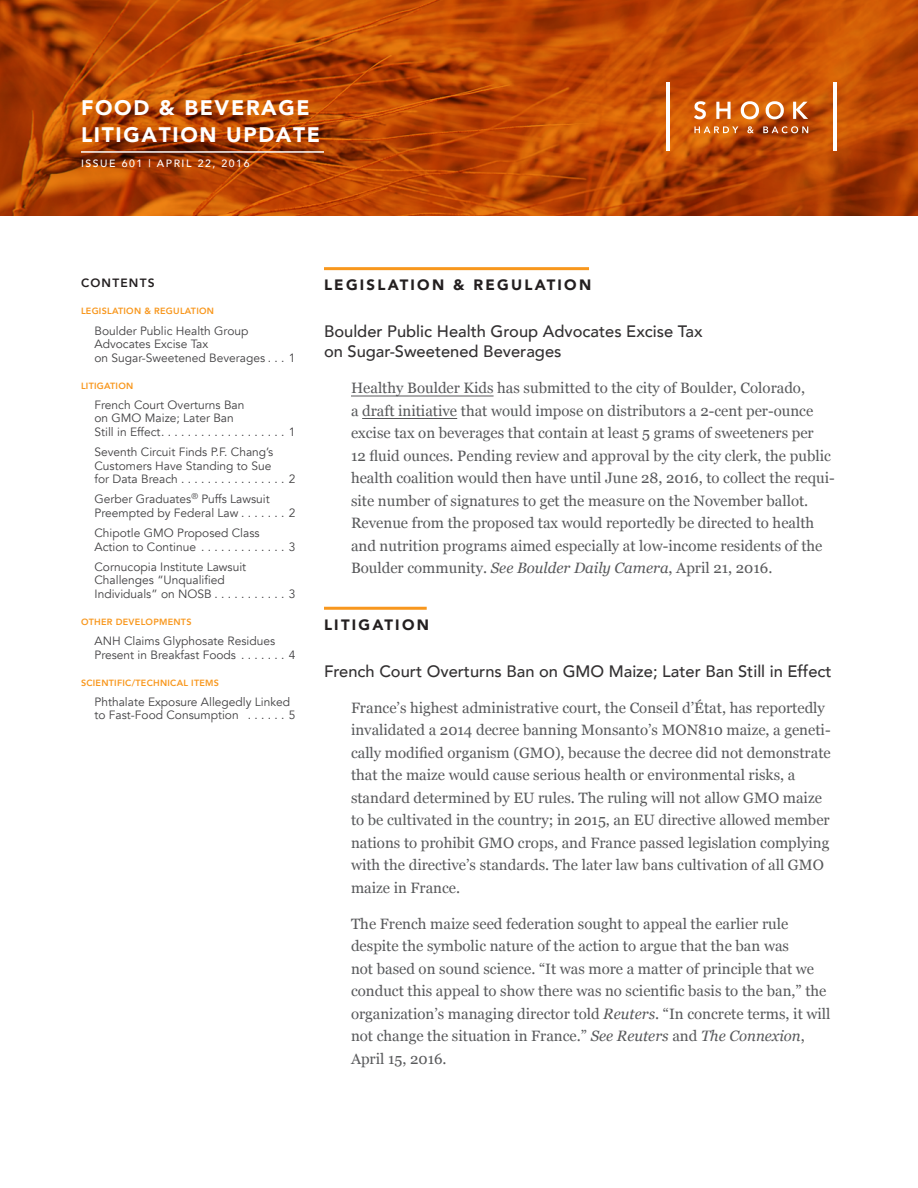
<style>
.page{position:relative;width:918px;height:1188px;background:#fff}
.page>*{position:absolute;margin:0;border:0;box-sizing:border-box;transform-origin:0 0}
.t1{font:900 21px/27px "Avenir";letter-spacing:.08em;color:#fff}
.t2{font:500 16.5px/19.8px "Avenir";color:#333132}
.t3{font:15px/22.5px "Georgia";color:#58595b}
.t4{font:900 15px "Avenir";letter-spacing:.15em;color:#231f20}
.t5{font:12px/13.5px "Avenir";color:#414042}
.t6{font:800 12px "Avenir";letter-spacing:.1em;color:#231f20}
.t7{font:500 10.5px "Avenir";letter-spacing:.15em;color:#fff}
.t8{font:800 9px "Avenir";letter-spacing:.03em;color:#f8971d}
.s1{font-style:italic}
</style>
<div class="page">
<svg style="left:0;top:0;width:918px;height:216px;background:#b84603"></svg>
<hr style="left:81px;top:151px;width:243px;height:2px;background:#fff">
<hr style="left:324px;top:267px;width:265px;height:3px;background:#f8971d">
<hr style="left:351px;top:396px;width:143px;height:1px;background:#58595b">
<hr style="left:362px;top:418px;width:95px;height:1px;background:#58595b">
<hr style="left:324px;top:607px;width:103px;height:3px;background:#f8971d">
<svg style="left:694px;top:101px;width:114px;height:18px"></svg>
<hr style="left:833px;top:83px;width:4px;height:68px;background:#fff">
<hr style="left:666px;top:83px;width:4px;height:68px;background:#fff">
<svg style="left:694px;top:126px;width:114px;height:7px"></svg>
<h1 class="t1" style="left:81px;top:94px;width:241px">FOOD &amp; BEVERAGE<br>LITIGATION UPDATE</h1>
<p class="t7" style="left:81px;top:155px;width:170px">ISSUE 601 | APRIL 22, 2016</p>
<p class="t6" style="left:81px;top:274px;width:75px">CONTENTS</p>
<p class="t8" style="left:81px;top:304px;width:135px">LEGISLATION &amp; REGULATION</p>
<p class="t5" style="left:94px;top:324px;width:202px">Boulder Public Health Group<br>Advocates Excise Tax<br>on Sugar-Sweetened Beverages . . . 1</p>
<p class="t8" style="left:81px;top:379px;width:54px">LITIGATION</p>
<p class="t5" style="left:94px;top:398px;width:202px">French Court Overturns Ban<br>on GMO Maize; Later Ban<br>Still in Effect . . . . . . . . . . . . . . . . . . . 1</p>
<p class="t5" style="left:94px;top:445px;width:202px">Seventh Circuit Finds P. F. Chang’s<br>Customers Have Standing to Sue<br>for Data Breach . . . . . . . . . . . . . . . . 2</p>
<p class="t5" style="left:94px;top:493px;width:202px">Gerber Graduates<sup>®</sup> Puffs Lawsuit<br>Preempted by Federal Law . . . . . . . 2</p>
<p class="t5" style="left:94px;top:526px;width:202px">Chipotle GMO Proposed Class<br>Action to Continue . . . . . . . . . . . . . 3</p>
<p class="t5" style="left:94px;top:560px;width:202px">Cornucopia Institute Lawsuit<br>Challenges “Unqualified<br>Individuals” on NOSB . . . . . . . . . . . 3</p>
<p class="t8" style="left:81px;top:615px;width:112px">OTHER DEVELOPMENTS</p>
<p class="t5" style="left:94px;top:634px;width:202px">ANH Claims Glyphosate Residues<br>Present in Breakfast Foods . . . . . . . 4</p>
<p class="t8" style="left:81px;top:676px;width:140px">SCIENTIFIC/TECHNICAL ITEMS</p>
<p class="t5" style="left:94px;top:695px;width:202px">Phthalate Exposure Allegedly Linked to Fast-Food Consumption . . . . . . 5</p>
<p class="t4" style="left:324px;top:272px;width:269px">LEGISLATION &amp; REGULATION</p>
<p class="t2" style="left:324px;top:321px;width:380px">Boulder Public Health Group Advocates Excise Tax on Sugar-Sweetened Beverages</p>
<p class="t3" style="left:351px;top:377px;width:485px">Healthy Boulder Kids has submitted to the city of Boulder, Colorado,<br>a draft initiative that would impose on distributors a 2-cent per-ounce excise tax on beverages that contain at least 5 grams of sweeteners per<br>12 fluid ounces. Pending review and approval by the city clerk, the public health coalition would then have until June 28, 2016, to collect the requi&shy;site number of signatures to get the measure on the November ballot.<br>Revenue from the proposed tax would reportedly be directed to health and nutrition programs aimed especially at low-income residents of the Boulder community. <span class="s1">See Boulder Daily Camera</span>, April 21, 2016.</p>
<p class="t4" style="left:324px;top:612px;width:106px">LITIGATION</p>
<p class="t2" style="left:324px;top:660px;width:509px">French Court Overturns Ban on GMO Maize; Later Ban Still in Effect</p>
<p class="t3" style="left:351px;top:697px;width:481px">France’s highest administrative court, the Conseil d’État, has reportedly invalidated a 2014 decree banning Monsanto’s MON810 maize, a geneti&shy;cally modified organism (GMO), because the decree did not demonstrate that the maize would cause serious health or environmental risks, a standard determined by EU rules. The ruling will not allow GMO maize to be cultivated in the country; in 2015, an EU directive allowed member nations to prohibit GMO crops, and France passed legislation complying with the directive’s standards. The later law bans cultivation of all GMO maize in France.</p>
<p class="t3" style="left:351px;top:913px;width:481px">The French maize seed federation sought to appeal the earlier rule despite the symbolic nature of the action to argue that the ban was<br>not based on sound science. “It was more a matter of principle that we conduct this appeal to show there was no scientific basis to the ban,” the organization’s managing director told <span class="s1">Reuters</span>. “In concrete terms, it will not change the situation in France.” <span class="s1">See Reuters</span> and <span class="s1">The Connexion</span>, April 15, 2016.</p>
</div>
